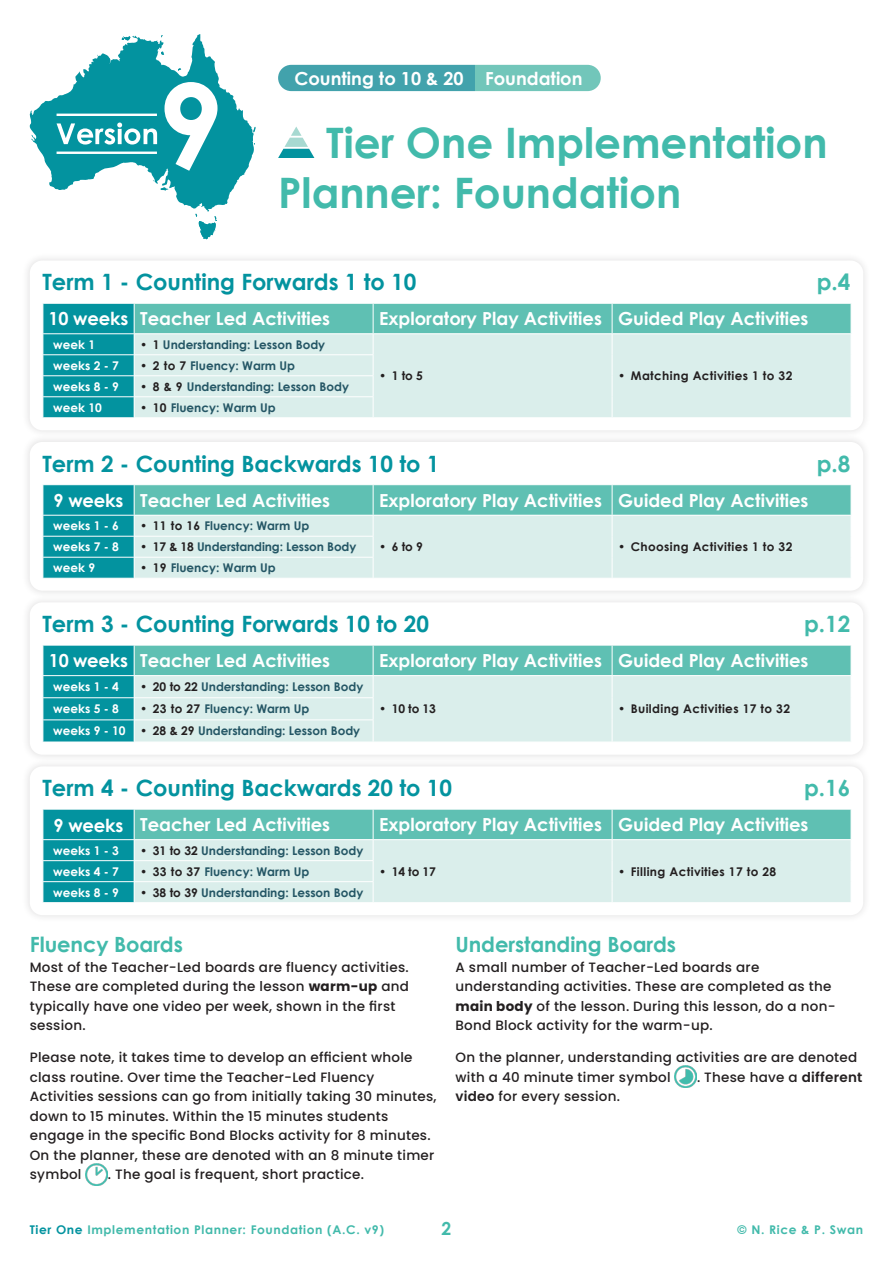
<style>
.page{position:relative;width:893px;height:1263px;background:#fff}
.page>*{position:absolute;margin:0;border:0;box-sizing:border-box;transform-origin:0 0}
.Page_Heading__Sample_Planner{font:700 42px/50.4px "Century Gothic";color:#42baab}
.t1{font:700 22.5px "Century Gothic";color:#03939f}
.t2{font:700 22.5px "Century Gothic";color:#42baab}
.Para_Heading{font:700 21px "Century Gothic";letter-spacing:-.005em;color:#42baab}
.Paragraph_Style_1{font:700 18px "Century Gothic";color:#fff}
.Bubbles__centurygothic{font:700 18px "Century Gothic";color:#fff}
.t3{font:700 18px "Century Gothic";color:#42baab}
.t4{font:500 13.5px/19.5px "Poppins";letter-spacing:.02em;color:#231f20}
.t5{font:700 12px "Century Gothic";color:#245665}
.t6{font:700 12px "Century Gothic";letter-spacing:.03em;color:#231f20}
.Bubbles__centurygothic-2{font:700 12px "Century Gothic";color:#fff}
.t7{font:700 12px "Century Gothic";letter-spacing:.05em;color:#42baab}
.s1{color:#231f20}
.s2{font-weight:700}
.s3{font-weight:600}
.s4{color:#03939f}
</style>
<div class="page">
<svg style="left:278px;top:65px;width:323px;height:26px;background:#57b1b2"></svg>
<svg style="left:29px;top:34px;width:227px;height:205px"></svg>
<hr style="left:57px;top:114px;width:100px;height:2px;background:#fff">
<hr style="left:57px;top:152px;width:100px;height:2px;background:#fff">
<svg style="left:278px;top:127px;width:36px;height:31px"></svg>
<img style="left:86px;top:1163px;width:22px;height:22px">
<img style="left:675px;top:1066px;width:22px;height:22px">
<div style="left:22px;top:252px;width:849px;height:187px;background:#f7f7f7"></div>
<div style="left:30px;top:260px;width:833px;height:170px;background:#fff;border-radius:13px"></div>
<svg style="left:43px;top:303px;width:808px;height:114px;background:#a8dad6"></svg>
<div style="left:22px;top:434px;width:849px;height:165px;background:#f5f5f5"></div>
<div style="left:30px;top:442px;width:833px;height:149px;background:#fff;border-radius:13px"></div>
<svg style="left:43px;top:485px;width:808px;height:93px;background:#a1d7d3"></svg>
<div style="left:22px;top:594px;width:849px;height:169px;background:#f7f7f7"></div>
<div style="left:30px;top:602px;width:833px;height:153px;background:#fff;border-radius:13px"></div>
<svg style="left:43px;top:645px;width:808px;height:97px;background:#a3d8d4"></svg>
<div style="left:22px;top:758px;width:849px;height:165px;background:#f9f9f9"></div>
<div style="left:30px;top:766px;width:833px;height:149px;background:#fff;border-radius:13px"></div>
<svg style="left:43px;top:809px;width:808px;height:93px;background:#a1d7d3"></svg>
<p class="Bubbles__centurygothic" style="left:294px;top:65px;width:171px">Counting to 10 &amp; 20</p>
<p class="Bubbles__centurygothic" style="left:485px;top:65px;width:99px">Foundation</p>
<p class="Page_Heading__Sample_Planner" style="left:278px;top:116px;width:551px;text-indent:48px">Tier One Implementation<br>Planner: Foundation</p>
<p class="t1" style="left:43px;top:265px;width:375px">Term 1 - Counting Forwards 1 to 10</p>
<p class="t2" style="left:817px;top:265px;width:35px">p.4</p>
<p class="Paragraph_Style_1" style="left:49px;top:305px;width:81px">10 weeks</p>
<p class="Paragraph_Style_1" style="left:140px;top:305px;width:192px">Teacher Led Activities</p>
<p class="Paragraph_Style_1" style="left:379px;top:305px;width:224px">Exploratory Play Activities</p>
<p class="Paragraph_Style_1" style="left:618px;top:305px;width:192px">Guided Play Activities</p>
<p class="Bubbles__centurygothic-2" style="left:53px;top:335px;width:43px">week 1</p>
<p class="t5" style="left:140px;top:335px;width:187px"><span class="s1">• 1</span> Understanding: Lesson Body</p>
<p class="t6" style="left:379px;top:367px;width:45px">• 1 to 5</p>
<p class="t6" style="left:618px;top:367px;width:176px">• Matching Activities 1 to 32</p>
<p class="Bubbles__centurygothic-2" style="left:53px;top:356px;width:67px">weeks 2 - 7</p>
<p class="t5" style="left:140px;top:356px;width:156px"><span class="s1">• 2 to 7</span> Fluency: Warm Up</p>
<p class="Bubbles__centurygothic-2" style="left:53px;top:377px;width:67px">weeks 8 - 9</p>
<p class="t5" style="left:140px;top:377px;width:210px"><span class="s1">• 8 &amp; 9</span> Understanding: Lesson Body</p>
<p class="Bubbles__centurygothic-2" style="left:53px;top:398px;width:50px">week 10</p>
<p class="t5" style="left:140px;top:398px;width:137px"><span class="s1">• 10</span> Fluency: Warm Up</p>
<p class="t1" style="left:43px;top:446px;width:398px">Term 2 - Counting Backwards 10 to 1</p>
<p class="t2" style="left:817px;top:446px;width:35px">p.8</p>
<p class="Paragraph_Style_1" style="left:54px;top:486px;width:71px">9 weeks</p>
<p class="Paragraph_Style_1" style="left:140px;top:486px;width:192px">Teacher Led Activities</p>
<p class="Paragraph_Style_1" style="left:379px;top:486px;width:224px">Exploratory Play Activities</p>
<p class="Paragraph_Style_1" style="left:618px;top:486px;width:192px">Guided Play Activities</p>
<p class="Bubbles__centurygothic-2" style="left:53px;top:517px;width:67px">weeks 1 - 6</p>
<p class="t5" style="left:140px;top:517px;width:171px"><span class="s1">• 11 to 16</span> Fluency: Warm Up</p>
<p class="Bubbles__centurygothic-2" style="left:53px;top:538px;width:67px">weeks 7 - 8</p>
<p class="t5" style="left:140px;top:538px;width:218px"><span class="s1">• 17 &amp; 18</span> Understanding: Lesson Body</p>
<p class="t6" style="left:379px;top:538px;width:45px">• 6 to 9</p>
<p class="t6" style="left:618px;top:538px;width:176px">• Choosing Activities 1 to 32</p>
<p class="Bubbles__centurygothic-2" style="left:53px;top:559px;width:43px">week 9</p>
<p class="t5" style="left:140px;top:559px;width:137px"><span class="s1">• 19</span> Fluency: Warm Up</p>
<p class="t1" style="left:43px;top:607px;width:388px">Term 3 - Counting Forwards 10 to 20</p>
<p class="t2" style="left:804px;top:607px;width:48px">p.12</p>
<p class="Paragraph_Style_1" style="left:49px;top:647px;width:81px">10 weeks</p>
<p class="Paragraph_Style_1" style="left:140px;top:647px;width:192px">Teacher Led Activities</p>
<p class="Paragraph_Style_1" style="left:379px;top:647px;width:224px">Exploratory Play Activities</p>
<p class="Paragraph_Style_1" style="left:618px;top:647px;width:192px">Guided Play Activities</p>
<p class="Bubbles__centurygothic-2" style="left:53px;top:678px;width:67px">weeks 1 - 4</p>
<p class="t5" style="left:140px;top:678px;width:225px"><span class="s1">• 20 to 22</span> Understanding: Lesson Body</p>
<p class="Bubbles__centurygothic-2" style="left:53px;top:700px;width:67px">weeks 5 - 8</p>
<p class="t5" style="left:140px;top:700px;width:171px"><span class="s1">• 23 to 27</span> Fluency: Warm Up</p>
<p class="t6" style="left:379px;top:700px;width:58px">• 10 to 13</p>
<p class="t6" style="left:618px;top:700px;width:173px">• Building Activities 17 to 32</p>
<p class="Bubbles__centurygothic-2" style="left:53px;top:722px;width:74px">weeks 9 - 10</p>
<p class="t5" style="left:140px;top:722px;width:222px"><span class="s1">• 28 &amp; 29</span> Understanding: Lesson Body</p>
<p class="t1" style="left:43px;top:771px;width:411px">Term 4 - Counting Backwards 20 to 10</p>
<p class="t2" style="left:804px;top:771px;width:48px">p.16</p>
<p class="Paragraph_Style_1" style="left:54px;top:812px;width:71px">9 weeks</p>
<p class="Paragraph_Style_1" style="left:140px;top:811px;width:192px">Teacher Led Activities</p>
<p class="Paragraph_Style_1" style="left:379px;top:811px;width:224px">Exploratory Play Activities</p>
<p class="Paragraph_Style_1" style="left:618px;top:811px;width:192px">Guided Play Activities</p>
<p class="Bubbles__centurygothic-2" style="left:53px;top:841px;width:67px">weeks 1 - 3</p>
<p class="t5" style="left:140px;top:841px;width:225px"><span class="s1">• 31 to 32</span> Understanding: Lesson Body</p>
<p class="Bubbles__centurygothic-2" style="left:53px;top:862px;width:67px">weeks 4 - 7</p>
<p class="t5" style="left:140px;top:862px;width:171px"><span class="s1">• 33 to 37</span> Fluency: Warm Up</p>
<p class="t6" style="left:379px;top:862px;width:58px">• 14 to 17</p>
<p class="t6" style="left:618px;top:862px;width:160px">• Filling Activities 17 to 28</p>
<p class="Bubbles__centurygothic-2" style="left:53px;top:883px;width:67px">weeks 8 - 9</p>
<p class="t5" style="left:140px;top:883px;width:225px"><span class="s1">• 38 to 39</span> Understanding: Lesson Body</p>
<p class="Para_Heading" style="left:30px;top:928px;width:155px">Fluency Boards</p>
<p class="t4" style="left:30px;top:957px;width:381px">Most of the Teacher-Led boards are fluency activities.<br>These are completed during the lesson <span class="s2">warm-up</span> and typically have one video per week, shown in the first session.</p>
<p class="t4" style="left:30px;top:1048px;width:408px">Please note, it takes time to develop an efficient whole class routine. Over time the Teacher-Led Fluency Activities sessions can go from initially taking 30 minutes, down to 15 minutes. Within the 15 minutes students engage in the specific Bond Blocks activity for 8 minutes.<br>On the planner, these are denoted with an 8 minute timer symbol</p>
<p class="t4" style="left:108px;top:1165px;width:258px">. The goal is frequent, short practice.</p>
<p class="Para_Heading" style="left:455px;top:928px;width:222px">Understanding Boards</p>
<p class="t4" style="left:455px;top:957px;width:382px">A small number of Teacher-Led boards are understanding activities. These are completed as the <span class="s2">main body</span> of the lesson. During this lesson, do a non-Bond Block activity for the warm-up.</p>
<p class="t4" style="left:455px;top:1048px;width:403px">On the planner, understanding activities are are denoted with a 40 minute timer symbol</p>
<p class="t4" style="left:697px;top:1067px;width:167px">. These have a <span class="s3">different</span></p>
<p class="t4" style="left:455px;top:1087px;width:166px"><span class="s3">video</span> for every session.</p>
<p class="t7" style="left:30px;top:1220px;width:356px"><span class="s4">Tier One</span> Implementation Planner: Foundation (A.C. v9)</p>
<h3 class="t3" style="left:442px;top:1215px;width:11px">2</h3>
<p class="t7" style="left:738px;top:1220px;width:127px">© N. Rice &amp; P. Swan</p>
</div>
